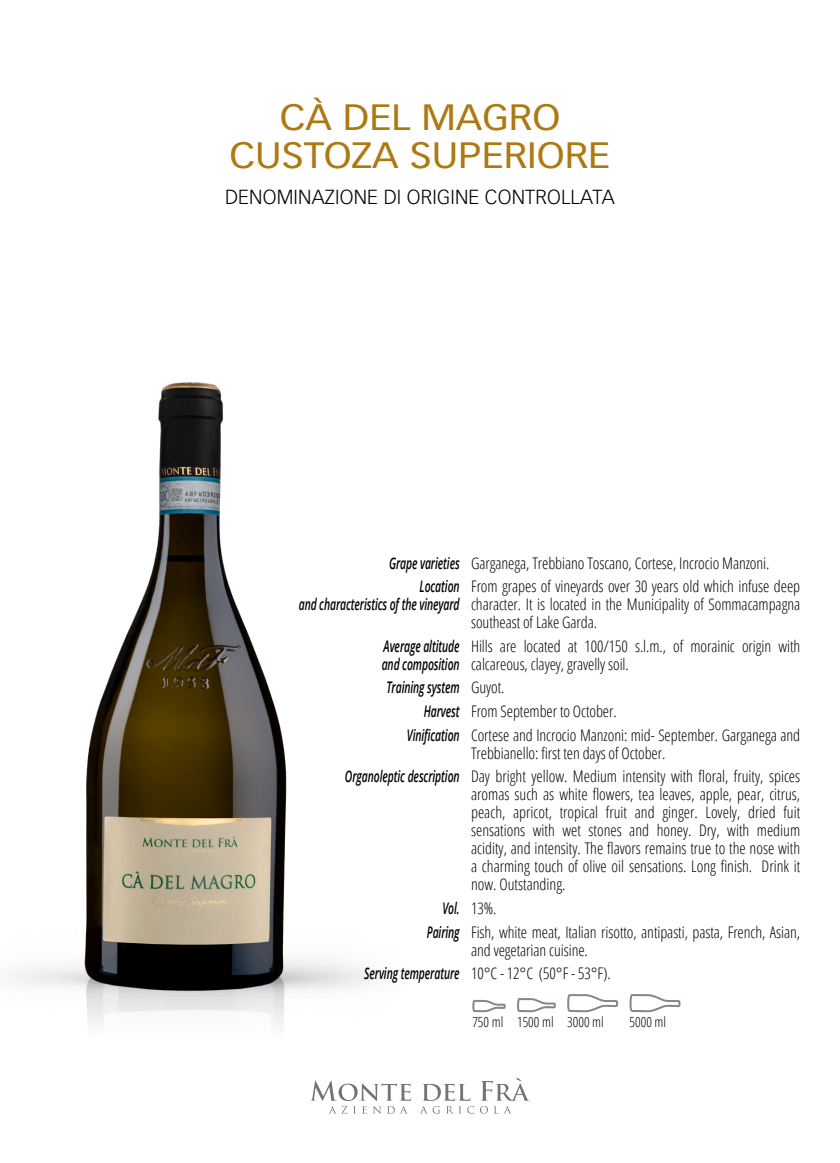
<style>
.page{position:relative;width:840px;height:1163px;background:#fff}
.page>*{position:absolute;margin:0;border:0;box-sizing:border-box;transform-origin:0 0}
.t1{font:36px/38px "Vectora LT Std";color:#ac7912;text-align:center;scale:1.1 1}
.t2{font:300 20px "Vectora LT Std";letter-spacing:.01em;color:#000}
.t3{font:300 condensed 16px/18px "Open Sans";letter-spacing:-.005em;color:#000}
.t4{font:italic 600 16px/18px "Open Sans";letter-spacing:-.01em;color:#000;scale:.65 1}
.t5{font:300 condensed 14px "Open Sans";color:#000}
.s1{font-weight:600;font-style:italic;font-stretch:normal}
.s2{font-weight:300;font-style:normal;font-stretch:condensed}
</style>
<div class="page">
<svg style="left:310px;top:1080px;width:101px;height:33px"></svg>
<svg style="left:421px;top:1078px;width:108px;height:35px"></svg>
<img style="left:13px;top:382px;width:357px;height:643px">
<svg style="left:472px;top:999px;width:34px;height:14px"></svg>
<svg style="left:517px;top:998px;width:39px;height:15px"></svg>
<svg style="left:567px;top:994px;width:51px;height:19px"></svg>
<svg style="left:629px;top:994px;width:52px;height:19px"></svg>
<h1 class="t1" style="left:229px;top:99px;width:347px">CÀ DEL MAGRO<br>CUSTOZA SUPERIORE</h1>
<p class="t2" style="left:225px;top:185px;width:391px">DENOMINAZIONE DI ORIGINE CONTROLLATA</p>
<p class="t3" style="left:419px;top:550px;width:351px;line-height:23.6px;text-indent:-31px"><span class="s1">Grape varieties</span> Garganega, Trebbiano Toscano, Cortese, Incrocio Manzoni.<br><span class="s1">Location</span></p>
<p class="t4" style="left:298px;top:595px;width:249px">and characteristics of the vineyard</p>
<p class="t3" style="left:471px;top:576px;width:330px;text-align:justify">From grapes of vineyards over 30 years old which infuse deep character. It is located in the Municipality of Sommacampagna southeast of Lake Garda.</p>
<p class="t4" style="left:381px;top:636px;width:121px">Average altitude and composition</p>
<p class="t3" style="left:471px;top:636px;width:330px">Hills are located at 100/150 s.l.m., of morainic origin with calcareous, clayey, gravelly soil.</p>
<p class="t4" style="left:386px;top:678px;width:183px">Training system <span class="s2">Guyot.</span></p>
<p class="t3" style="left:423px;top:701px;width:194px"><span class="s1">Harvest</span> From September to October.</p>
<p class="t3" style="left:406px;top:725px;width:394px"><span class="s1">Vinification</span> Cortese and Incrocio Manzoni: mid- September. Garganega and</p>
<p class="t3" style="left:345px;top:740px;width:456px;line-height:23.6px;text-align:center">Trebbianello: first ten days of October.<br><span class="s1">Organoleptic description</span> Day bright yellow. Medium intensity with floral, fruity, spices</p>
<p class="t3" style="left:471px;top:784px;width:330px;text-align:justify">aromas such as white flowers, tea leaves, apple, pear, citrus, peach, apricot, tropical fruit and ginger. Lovely, dried fuit sensations with wet stones and honey. Dry, with medium acidity, and intensity. The flavors remains true to the nose with a charming touch of olive oil sensations. Long finish. Drink it now. Outstanding.</p>
<p class="t3" style="left:426px;top:895px;width:375px;line-height:23.6px;text-indent:16px"><span class="s1">Vol.</span> 13%.<br><span class="s1">Pairing</span> Fish, white meat, Italian risotto, antipasti, pasta, French, Asian,</p>
<p class="t3" style="left:364px;top:937px;width:248px;line-height:23.6px;text-indent:107px">and vegetarian cuisine.<br><span class="s1">Serving temperature</span> 10°C - 12°C (50°F - 53°F).</p>
<p class="t5" style="left:472px;top:1012px;width:133px">750 ml 1500 ml 3000 ml</p>
<p class="t5" style="left:629px;top:1012px;width:38px">5000 ml</p>
</div>
